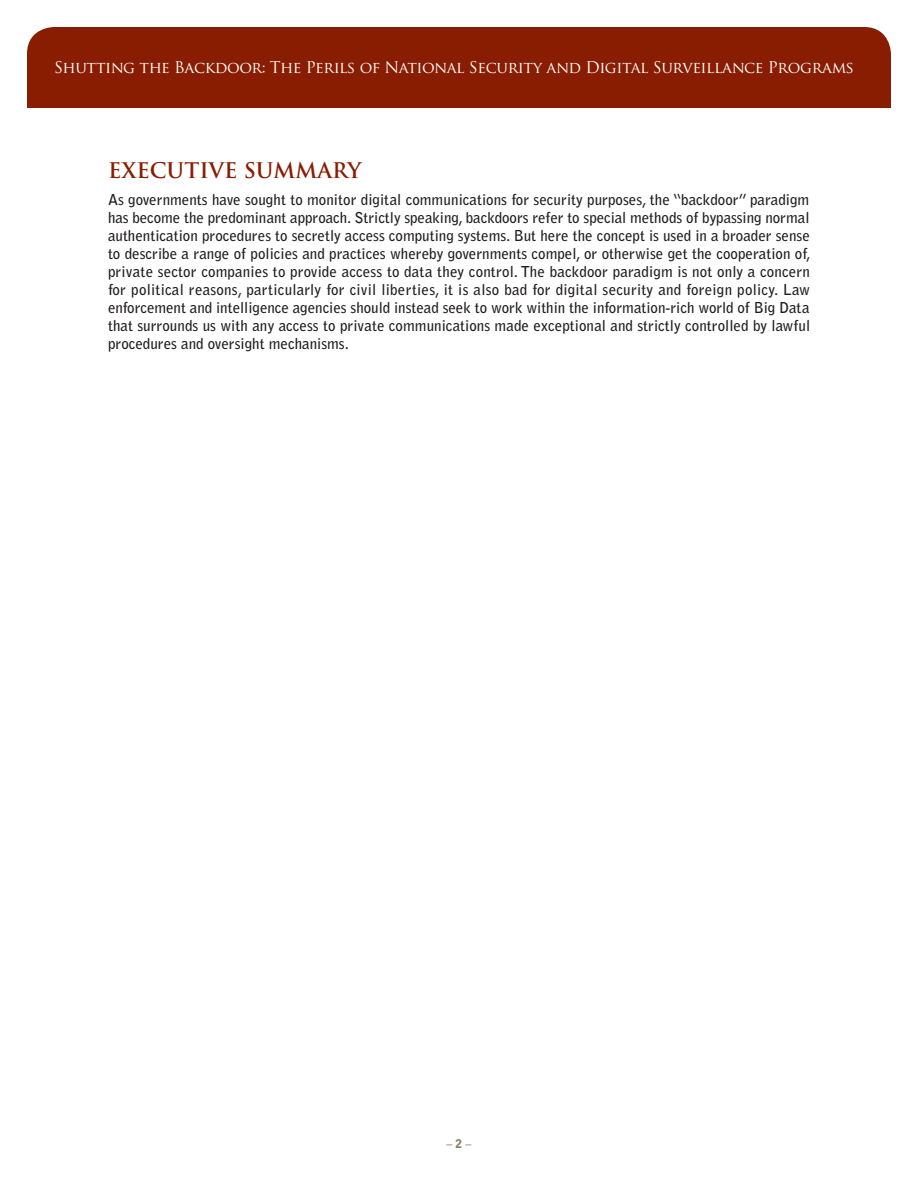
<style>
.page{position:relative;width:918px;height:1188px;background:#fff}
.page>*{position:absolute;margin:0;border:0;box-sizing:border-box;transform-origin:0 0}
.t1{font:700 21px "Trajan Pro";color:#891d02}
.t2{font:15.75px "Trajan Pro";letter-spacing:-.025em;color:#fff}
.t3{font:700 15px/18px "Bell Gothic Std";color:#231f20;text-align:justify}
.t4{font:700 12px "Bell Gothic Std";color:#8a7966}
.s1{font-weight:900}
</style>
<div class="page">
<div style="left:27px;top:27px;width:864px;height:81px;background:#891d02"></div>
<p class="t2" style="left:54px;top:58px;width:802px">Shutting the Backdoor: The Perils of National Security and Digital Surveillance Programs</p>
<h1 class="t1" style="left:108px;top:157px;width:255px">EXECUTIVE SUMMARY</h1>
<p class="t3" style="left:108px;top:190px;width:704px">As governments have sought to monitor digital communications for security purposes, the “backdoor” paradigm has become the predominant approach. Strictly speaking, backdoors refer to special methods of bypassing normal authentication procedures to secretly access computing systems. But here the concept is used in a broader sense to describe a range of policies and practices whereby governments compel, or otherwise get the cooperation of, private sector companies to provide access to data they control. The backdoor paradigm is not only a concern for political reasons, particularly for civil liberties, it is also bad for digital security and foreign policy. Law enforcement and intelligence agencies should instead seek to work within the information-rich world of Big Data that surrounds us with any access to private communications made exceptional and strictly controlled by lawful procedures and oversight mechanisms.</p>
<p class="t4" style="left:446px;top:1136px;width:27px">– <span class="s1">2</span> –</p>
</div>
